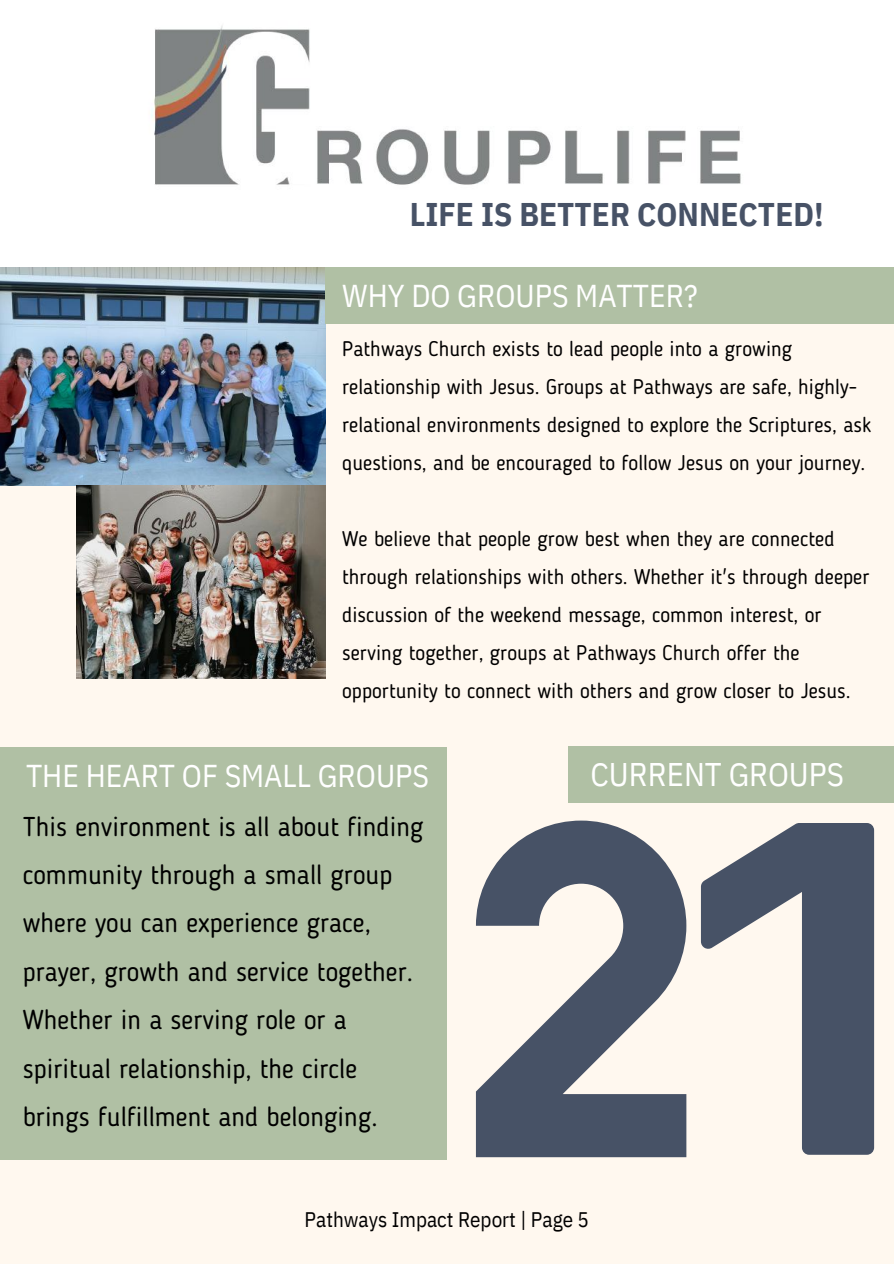
<style>
.page{position:relative;width:894px;height:1264px;background:#fff}
.page>*{position:absolute;margin:0;border:0;box-sizing:border-box;transform-origin:0 0}
.t1{font:700 32.7px "IBM Plex Sans Cond";color:#475266}
.t2{font:32.7px "IBM Plex Sans Cond";color:#fff}
.t3{font:31.5px "IBM Plex Sans Cond";color:#fff}
.t4{font:27px/48.3px "Blogger Sans";color:#000}
.t5{font:21px/38px "Blogger Sans";color:#000}
.t6{font:21px "IBM Plex Sans Cond";color:#000}
</style>
<div class="page">
<div style="left:0;top:267px;width:893px;height:996px;background:#fff8ef"></div>
<img style="left:0;top:267px;width:325px;height:218px">
<div style="left:325px;top:267px;width:568px;height:57px;background:#b0c0a4"></div>
<img style="left:151px;top:25px;width:590px;height:160px">
<div style="left:0;top:747px;width:446px;height:412px;background:#b0c0a4"></div>
<svg style="left:701px;top:823px;width:172px;height:331px;fill:#475266"></svg>
<div style="left:568px;top:745px;width:325px;height:57px;background:#b0c0a4"></div>
<img style="left:77px;top:485px;width:248px;height:193px">
<svg style="left:476px;top:820px;width:210px;height:337px;fill:#475266"></svg>
<h1 class="t1" style="left:409px;top:192px;width:415px">LIFE IS BETTER CONNECTED!</h1>
<h2 class="t3" style="left:342px;top:274px;width:357px">WHY DO GROUPS MATTER?</h2>
<p class="t5" style="left:342px;top:332px;width:530px">Pathways Church exists to lead people into a growing relationship with Jesus. Groups at Pathways are safe, highly&shy;relational environments designed to explore the Scriptures, ask questions, and be encouraged to follow Jesus on your journey.</p>
<p class="t5" style="left:342px;top:521px;width:528px">We believe that people grow best when they are connected through relationships with others. Whether it's through deeper discussion of the weekend message, common interest, or serving together, groups at Pathways Church offer the opportunity to connect with others and grow closer to Jesus.</p>
<h2 class="t3" style="left:26px;top:754px;width:404px">THE HEART OF SMALL GROUPS</h2>
<p class="t4" style="left:23px;top:804px;width:402px">This environment is all about finding community through a small group where you can experience grace, prayer, growth and service together.<br>Whether in a serving role or a spiritual relationship, the circle brings fulfillment and belonging.</p>
<h1 class="t2" style="left:590px;top:752px;width:255px">CURRENT GROUPS</h1>
<p class="t6" style="left:304px;top:1205px;width:286px">Pathways Impact Report | Page 5</p>
</div>
